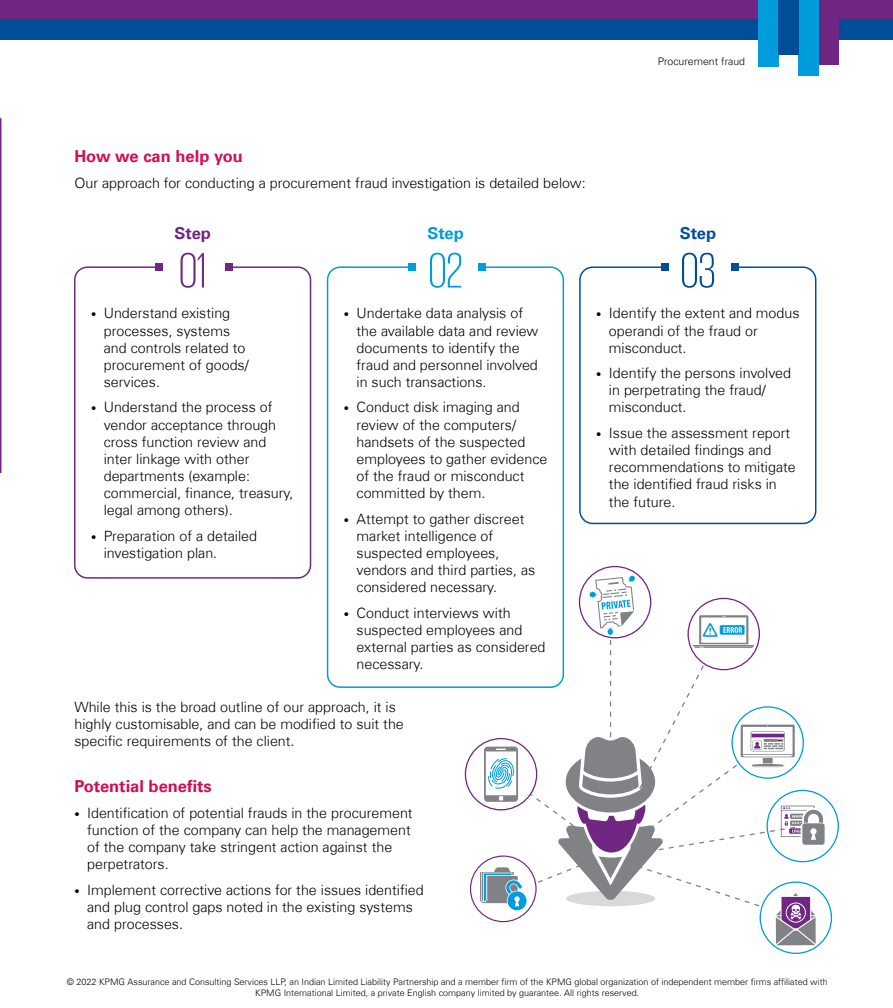
<style>
.page{position:relative;width:893px;height:1008px;background:#fff}
.page>*{position:absolute;margin:0;border:0;box-sizing:border-box;transform-origin:0 0}
.t1{font:300 51px "KPMG";color:#702784}
.t2{font:300 51px "KPMG";color:#009cdc}
.t3{font:300 51px "KPMG";color:#004e98}
.t4{font:700 16.5px "Universfor KPMG";color:#d30c55}
.t5{font:700 16.5px "Universfor KPMG";color:#702784}
.t6{font:700 16.5px "Universfor KPMG";color:#009cdc}
.t7{font:700 16.5px "Universfor KPMG";color:#004e98}
.t8{font:300 14.25px/17.1px "Universfor KPMG";color:#000}
.t9{font:300 10.5px "Universfor KPMG";color:#000}
.t10{font:300 9px/10.8px "Universfor KPMG";color:#000;text-align:center}
.s1{font-size:10.5px}
</style>
<div class="page">
<div style="left:0;top:0;width:893px;height:20px;background:#702784"></div>
<div style="left:0;top:20px;width:893px;height:20px;background:#004e98"></div>
<div style="left:819px;top:0;width:20px;height:65px;background:#702784"></div>
<div style="left:799px;top:0;width:20px;height:76px;background:#009cdc"></div>
<div style="left:758px;top:0;width:21px;height:67px;background:#009cdc"></div>
<div style="left:778px;top:0;width:21px;height:54px;background:#004e98"></div>
<svg style="left:0;top:118px;width:2px;height:355px"></svg>
<div style="left:74px;top:266px;width:237px;height:312px;border:2px solid #702784;border-radius:13px"></div>
<div style="left:327px;top:266px;width:237px;height:422px;border:2px solid #009cdc;border-radius:13px"></div>
<div style="left:579px;top:266px;width:237px;height:258px;border:2px solid #004e98;border-radius:13px"></div>
<div style="left:157px;top:243px;width:72px;height:48px;background:#fff"></div>
<div style="left:410px;top:243px;width:71px;height:48px;background:#fff"></div>
<div style="left:662px;top:243px;width:72px;height:48px;background:#fff"></div>
<div style="left:156px;top:264px;width:7px;height:7px;background:#702784"></div>
<div style="left:409px;top:264px;width:7px;height:7px;background:#009cdc"></div>
<div style="left:661px;top:264px;width:7px;height:7px;background:#004e98"></div>
<div style="left:226px;top:264px;width:7px;height:7px;background:#702784"></div>
<div style="left:479px;top:264px;width:7px;height:7px;background:#009cdc"></div>
<div style="left:731px;top:264px;width:7px;height:7px;background:#004e98"></div>
<svg style="left:465px;top:566px;width:374px;height:388px"></svg>
<p class="t4" style="left:74px;top:147px;width:170px">How we can help you</p>
<p class="t8" style="left:74px;top:174px;width:513px">Our approach for conducting a procurement fraud investigation is detailed below:</p>
<p class="t9" style="left:658px;top:54px;width:89px">Procurement fraud</p>
<p class="t5" style="left:175px;top:224px;width:38px">Step</p>
<p class="t6" style="left:427px;top:224px;width:38px">Step</p>
<p class="t7" style="left:680px;top:224px;width:38px">Step</p>
<h1 class="t1" style="left:179px;top:246px;width:29px">01</h1>
<h1 class="t2" style="left:428px;top:246px;width:36px">02</h1>
<h1 class="t3" style="left:680px;top:246px;width:36px">03</h1>
<p class="t8" style="left:104px;top:305px;width:146px;text-indent:-13px"><span class="s1">•</span> Understand existing processes, systems and controls related to procurement of goods/ services.</p>
<p class="t8" style="left:104px;top:399px;width:191px;text-indent:-13px"><span class="s1">•</span> Understand the process of vendor acceptance through cross function review and inter linkage with other departments (example: commercial, finance, treasury, legal among others).</p>
<p class="t8" style="left:104px;top:527px;width:155px;text-indent:-13px"><span class="s1">•</span> Preparation of a detailed investigation plan.</p>
<p class="t8" style="left:357px;top:305px;width:183px;text-indent:-13px"><span class="s1">•</span> Undertake data analysis of the available data and review documents to identify the fraud and personnel involved in such transactions.</p>
<p class="t8" style="left:357px;top:399px;width:192px;text-indent:-13px"><span class="s1">•</span> Conduct disk imaging and review of the computers/ handsets of the suspected employees to gather evidence of the fraud or misconduct committed by them.</p>
<p class="t8" style="left:357px;top:510px;width:180px;text-indent:-13px"><span class="s1">•</span> Attempt to gather discreet market intelligence of suspected employees, vendors and third parties, as considered necessary.</p>
<p class="t8" style="left:357px;top:604px;width:190px;text-indent:-13px"><span class="s1">•</span> Conduct interviews with suspected employees and external parties as considered necessary.</p>
<p class="t8" style="left:74px;top:698px;width:331px">While this is the broad outline of our approach, it is highly customisable, and can be modified to suit the specific requirements of the client.</p>
<p class="t4" style="left:74px;top:776px;width:139px">Potential benefits</p>
<p class="t8" style="left:87px;top:804px;width:327px;text-indent:-13px"><span class="s1">•</span> Identification of potential frauds in the procurement function of the company can help the management of the company take stringent action against the perpetrators.</p>
<p class="t8" style="left:87px;top:881px;width:338px;text-indent:-13px"><span class="s1">•</span> Implement corrective actions for the issues identified and plug control gaps noted in the existing systems and processes.</p>
<p class="t8" style="left:609px;top:305px;width:192px;text-indent:-13px"><span class="s1">•</span> Identify the extent and modus operandi of the fraud or misconduct.</p>
<p class="t8" style="left:609px;top:365px;width:184px;text-indent:-13px"><span class="s1">•</span> Identify the persons involved in perpetrating the fraud/ misconduct.</p>
<p class="t8" style="left:609px;top:424px;width:188px;text-indent:-13px"><span class="s1">•</span> Issue the assessment report with detailed findings and recommendations to mitigate the identified fraud risks in the future.</p>
<p class="t10" style="left:67px;top:976px;width:762px">© 2022 KPMG Assurance and Consulting Services LLP, an Indian Limited Liability Partnership and a member firm of the KPMG global organization of independent member firms affiliated with<br>KPMG International Limited, a private English company limited by guarantee. All rights reserved.</p>
</div>
